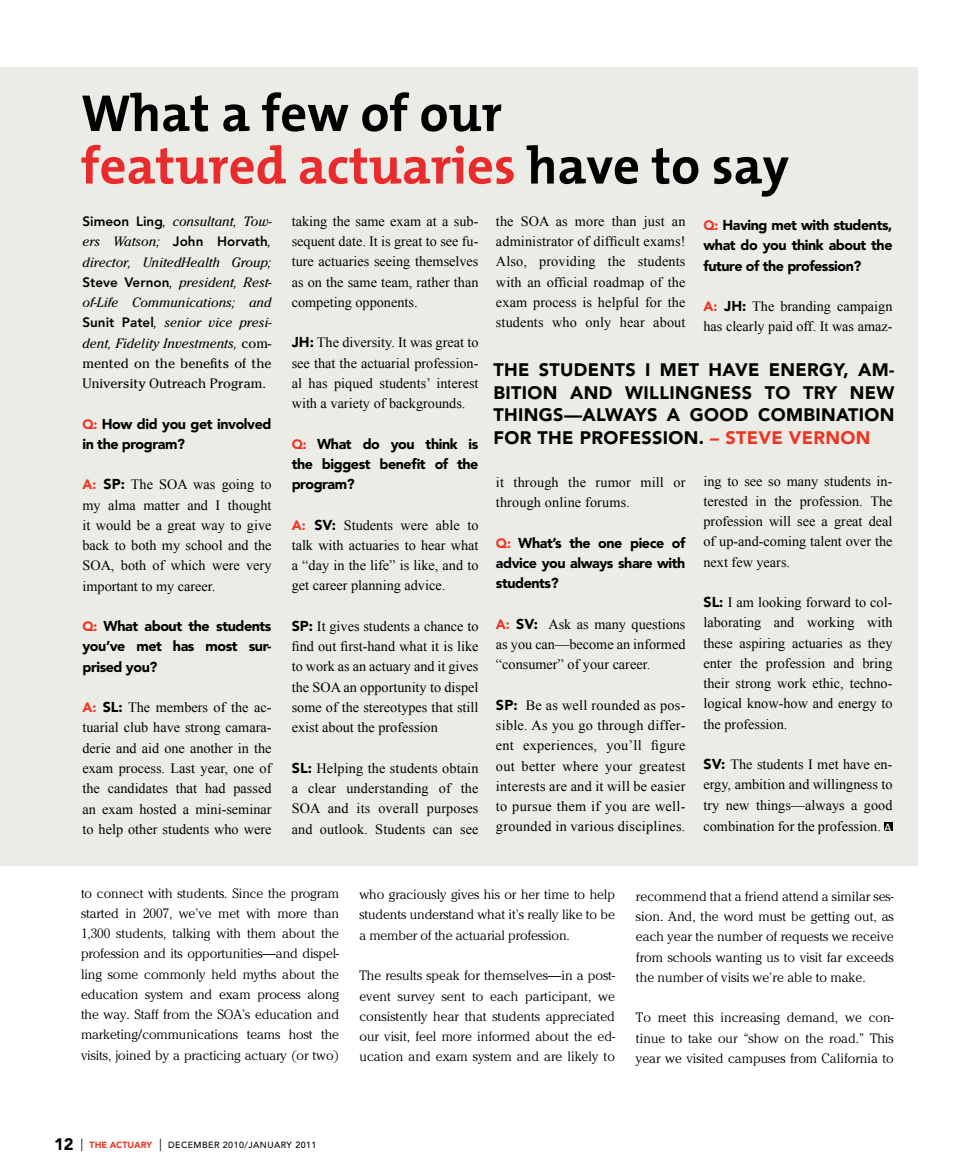
<style>
.page{position:relative;width:972px;height:1175px;background:#fff}
.page>*{position:absolute;margin:0;border:0;box-sizing:border-box;transform-origin:0 0}
.t1{font:700 52.5px/52.5px "The Mix B7";color:#000}
.t2{font:900 18px/22.5px "Avenir";letter-spacing:.17em;color:#000}
.t3{font:14.25px/20.2px "Times New Roman";color:#000;text-align:justify}
.t4{font:900 14.25px/20.2px "Avenir";letter-spacing:-.03em;color:#000;text-align:justify}
.t5{font:300 13.5px/20.2px "Cheltenham Std";color:#000;text-align:justify}
.t6{font:italic 13.5px/20.2px "Cheltenham Std";color:#000;text-align:justify}
.t7{font:500 8.85px "Avenir";letter-spacing:.05em;color:#000}
.s1{color:#e82c2e}
.s2{font-family:"Avenir";font-weight:800;font-style:normal}
.s3{font-style:normal}
.s4{font-size:13.5px;color:#ee3524}
.s5{font-family:"Avenir";font-weight:900;font-size:13.5px;color:#ee3524}
.s6{font-family:"Avenir";font-weight:900}
.s7{color:#ee3524}
.s8{font-family:"The Mix B6";font-weight:600;font-size:10.8px;color:#fff}
.s9{font-weight:900;font-size:16.65px}
.s10{font-weight:400;font-size:12.6px}
.s11{font-weight:900;color:#ee3524}
</style>
<div class="page">
<div style="left:0;top:68px;width:918px;height:798px;background:#ecece7"></div>
<div style="left:884px;top:822px;width:8px;height:9px;background:#000"></div>
<h1 class="t1" style="left:81px;top:89px;width:709px">What a few of our<br><span class="s1">featured actuaries</span> have to say</h1>
<p class="t6" style="left:82px;top:211px;width:191px"><span class="s2">Simeon Ling</span>, consultant, Tow&shy;ers Watson; <span class="s2">John Horvath</span>, director, UnitedHealth Group; <span class="s2">Steve Vernon</span>, president, Rest&shy;of-Life Communications; and <span class="s2">Sunit Patel</span>, senior vice presi&shy;dent, Fidelity Investments, <span class="s3">com&shy;mented on the benefits of the University Outreach Program.</span></p>
<p class="t4" style="left:82px;top:413px;width:190px"><span class="s4">Q:</span> How did you get involved in the program?</p>
<p class="t3" style="left:82px;top:474px;width:190px"><span class="s5">A:</span> <span class="s6">SP:</span> The SOA was going to my alma matter and I thought it would be a great way to give back to both my school and the SOA, both of which were very important to my career.</p>
<p class="t4" style="left:82px;top:616px;width:190px"><span class="s4">Q:</span> What about the students you’ve met has most sur&shy;prised you?</p>
<p class="t3" style="left:82px;top:697px;width:191px"><span class="s5">A:</span> <span class="s6">SL:</span> The members of the ac&shy;tuarial club have strong camara&shy;derie and aid one another in the exam process. Last year, one of the candidates that had passed an exam hosted a mini-seminar to help other students who were</p>
<p class="t3" style="left:292px;top:211px;width:188px">taking the same exam at a sub&shy;sequent date. It is great to see fu&shy;ture actuaries seeing themselves as on the same team, rather than competing opponents.</p>
<p class="t3" style="left:292px;top:332px;width:188px"><span class="s6">JH:</span> The diversity. It was great to see that the actuarial profession&shy;al has piqued students’ interest with a variety of backgrounds.</p>
<p class="t4" style="left:292px;top:433px;width:188px"><span class="s4">Q:</span> What do you think is the biggest benefit of the program?</p>
<p class="t3" style="left:292px;top:514px;width:188px"><span class="s5">A:</span> <span class="s6">SV:</span> Students were able to talk with actuaries to hear what a “day in the life” is like, and to get career planning advice.</p>
<p class="t3" style="left:292px;top:616px;width:188px"><span class="s6">SP:</span> It gives students a chance to find out first-hand what it is like to work as an actuary and it gives the SOA an opportunity to dispel some of the stereotypes that still exist about the profession</p>
<p class="t3" style="left:292px;top:757px;width:188px"><span class="s6">SL:</span> Helping the students obtain a clear understanding of the SOA and its overall purposes and outlook. Students can see</p>
<p class="t3" style="left:496px;top:211px;width:191px">the SOA as more than just an administrator of difficult exams!<br>Also, providing the students with an official roadmap of the exam process is helpful for the students who only hear about</p>
<p class="t4" style="left:703px;top:215px;width:191px"><span class="s4">Q:</span> Having met with students, what do you think about the future of the profession?</p>
<p class="t3" style="left:703px;top:296px;width:191px"><span class="s5">A:</span> <span class="s6">JH:</span> The branding campaign has clearly paid off. It was amaz-</p>
<p class="t2" style="left:494px;top:358px;width:403px">The students I met have energy, am&shy;bition and willingness</p>
<p class="t2" style="left:765px;top:381px;width:14px">to</p>
<p class="t2" style="left:494px;top:381px;width:403px;text-indent:310px">try new things—always a good combination for the profession. <span class="s7">– Steve Vernon</span></p>
<p class="t3" style="left:496px;top:472px;width:191px">it through the rumor mill or through online forums.</p>
<p class="t4" style="left:496px;top:532px;width:191px"><span class="s4">Q:</span> What’s the one piece of advice you always share with students?</p>
<p class="t3" style="left:496px;top:614px;width:191px"><span class="s5">A:</span> <span class="s6">SV:</span> Ask as many questions as you can—become an informed “consumer” of your career.</p>
<p class="t3" style="left:496px;top:695px;width:191px"><span class="s6">SP:</span> Be as well rounded as pos&shy;sible. As you go through differ&shy;ent experiences, you’ll figure out better where your greatest interests are and it will be easier to pursue them if you are well&shy;grounded in various disciplines.</p>
<p class="t3" style="left:704px;top:470px;width:190px">ing to see so many students in&shy;terested in the profession. The profession will see a great deal of up-and-coming talent over the next few years.</p>
<p class="t3" style="left:704px;top:592px;width:191px"><span class="s6">SL:</span> I am looking forward to col&shy;laborating and working with these aspiring actuaries as they enter the profession and bring their strong work ethic, techno&shy;logical know-how and energy to the profession.</p>
<p class="t3" style="left:704px;top:754px;width:191px"><span class="s6">SV:</span> The students I met have en&shy;ergy, ambition and willingness to try new things—always a good</p>
<p class="t3" style="left:704px;top:816px;width:189px">combination for the profession. <span class="s8">A</span></p>
<p class="t5" style="left:81px;top:882px;width:260px">to connect with students. Since the program started in 2007, we’ve met with more than 1,300 students, talking with them about the profession and its opportunities—and dispel&shy;ling some commonly held myths about the education system and exam process along the way. Staff from the SOA’s education and marketing/communications teams host the visits, joined by a practicing actuary (or two)</p>
<p class="t5" style="left:359px;top:884px;width:257px">who graciously gives his or her time to help students understand what it’s really like to be a member of the actuarial profession.</p>
<p class="t5" style="left:359px;top:965px;width:257px">The results speak for themselves—in a post&shy;event survey sent to each participant, we consistently hear that students appreciated our visit, feel more informed about the ed&shy;ucation and exam system and are likely to</p>
<p class="t5" style="left:636px;top:886px;width:259px">recommend that a friend attend a similar ses&shy;sion. And, the word must be getting out, as each year the number of requests we receive from schools wanting us to visit far exceeds the number of visits we’re able to make.</p>
<p class="t5" style="left:636px;top:1007px;width:259px">To meet this increasing demand, we con&shy;tinue to take our “show on the road.” This year we visited campuses from California to</p>
<p class="t7" style="left:54px;top:1139px;width:264px"><span class="s9">12</span> <span class="s10">|</span> <span class="s11">The Actuary</span> <span class="s10">|</span> DECEMBER 2010/JANUARY 2011</p>
</div>
